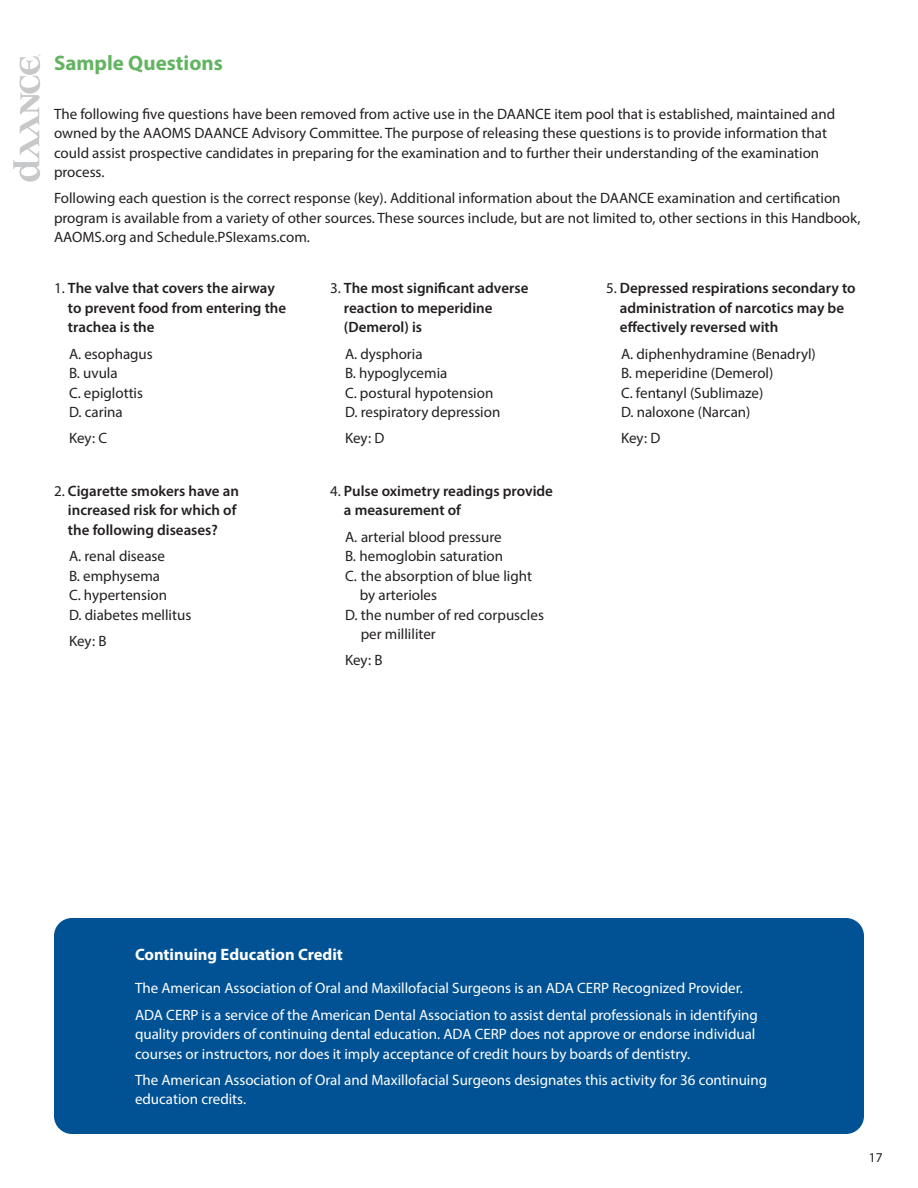
<style>
.page{position:relative;width:918px;height:1188px;background:#fff}
.page>*{position:absolute;margin:0;border:0;box-sizing:border-box;transform-origin:0 0}
.Franklin_1{font:700 21px "Myriad Pro";color:#63b461}
.Franklin_3{font:700 16.5px "Myriad Pro";color:#fff}
.Franklin_body{font:15px/19.5px "Myriad Pro";color:#231f20}
.Franklin_body-2{font:15px/19.5px "Myriad Pro";color:#fff}
.Franklin_body-3{font:600 15px/19.5px "Myriad Pro";color:#231f20}
.t1{font:13.5px "Myriad Pro";color:#231f20}
.s1{font-weight:400}
</style>
<div class="page">
<svg style="left:13px;top:54px;width:28px;height:128px"></svg>
<div style="left:54px;top:918px;width:810px;height:216px;background:#005294;border-radius:18px"></div>
<p class="Franklin_1" style="left:54px;top:49px;width:170px">Sample Questions</p>
<p class="Franklin_body" style="left:54px;top:103px;width:783px">The following five questions have been removed from active use in the DAANCE item pool that is established, maintained and owned by the AAOMS DAANCE Advisory Committee. The purpose of releasing these questions is to provide information that could assist prospective candidates in preparing for the examination and to further their understanding of the examination process.</p>
<p class="Franklin_body" style="left:54px;top:188px;width:808px">Following each question is the correct response (key). Additional information about the DAANCE examination and certification program is available from a variety of other sources. These sources include, but are not limited to, other sections in this Handbook,<br>AAOMS.org and Schedule.PSIexams.com.</p>
<p class="Franklin_body-3" style="left:68px;top:278px;width:220px;text-indent:-14px"><span class="s1">1.</span> The valve that covers the airway to prevent food from entering the trachea is the</p>
<p class="Franklin_body" style="left:69px;top:344px;width:85px">A. esophagus<br>B. uvula<br>C. epiglottis<br>D. carina</p>
<p class="Franklin_body" style="left:69px;top:428px;width:40px">Key: C</p>
<p class="Franklin_body-3" style="left:68px;top:481px;width:172px;text-indent:-14px"><span class="s1">2.</span> Cigarette smokers have an increased risk for which of the following diseases?</p>
<p class="Franklin_body" style="left:69px;top:546px;width:124px">A. renal disease<br>B. emphysema<br>C. hypertension<br>D. diabetes mellitus</p>
<p class="Franklin_body" style="left:69px;top:631px;width:39px">Key: B</p>
<p class="Franklin_body-3" style="left:344px;top:278px;width:186px;text-indent:-14px"><span class="s1">3.</span> The most significant adverse reaction to meperidine (Demerol) is</p>
<p class="Franklin_body" style="left:345px;top:344px;width:157px">A. dysphoria<br>B. hypoglycemia<br>C. postural hypotension<br>D. respiratory depression</p>
<p class="Franklin_body" style="left:345px;top:428px;width:41px">Key: D</p>
<p class="Franklin_body-3" style="left:344px;top:481px;width:211px;text-indent:-14px"><span class="s1">4.</span> Pulse oximetry readings provide a measurement of</p>
<p class="Franklin_body" style="left:345px;top:527px;width:158px">A. arterial blood pressure</p>
<p class="Franklin_body" style="left:345px;top:546px;width:160px">B. hemoglobin saturation</p>
<p class="Franklin_body" style="left:345px;top:566px;width:189px">C. the absorption of blue light</p>
<p class="Franklin_body" style="left:360px;top:585px;width:79px">by arterioles</p>
<p class="Franklin_body" style="left:345px;top:605px;width:200px">D. the number of red corpuscles</p>
<p class="Franklin_body" style="left:361px;top:624px;width:77px">per milliliter</p>
<p class="Franklin_body" style="left:345px;top:650px;width:39px">Key: B</p>
<p class="Franklin_body-3" style="left:620px;top:278px;width:237px;text-indent:-14px"><span class="s1">5.</span> Depressed respirations secondary to administration of narcotics may be effectively reversed with</p>
<p class="Franklin_body" style="left:621px;top:344px;width:196px">A. diphenhydramine (Benadryl)<br>B. meperidine (Demerol)<br>C. fentanyl (Sublimaze)<br>D. naloxone (Narcan)</p>
<p class="Franklin_body" style="left:621px;top:428px;width:41px">Key: D</p>
<p class="Franklin_3" style="left:135px;top:944px;width:210px">Continuing Education Credit</p>
<p class="Franklin_body-2" style="left:135px;top:978px;width:609px">The American Association of Oral and Maxillofacial Surgeons is an ADA CERP Recognized Provider.</p>
<p class="Franklin_body-2" style="left:135px;top:1005px;width:625px">ADA CERP is a service of the American Dental Association to assist dental professionals in identifying quality providers of continuing dental education. ADA CERP does not approve or endorse individual courses or instructors, nor does it imply acceptance of credit hours by boards of dentistry.</p>
<p class="Franklin_body-2" style="left:135px;top:1070px;width:634px">The American Association of Oral and Maxillofacial Surgeons designates this activity for 36 continuing education credits.</p>
<p class="t1" style="left:869px;top:1149px;width:15px">17</p>
</div>
